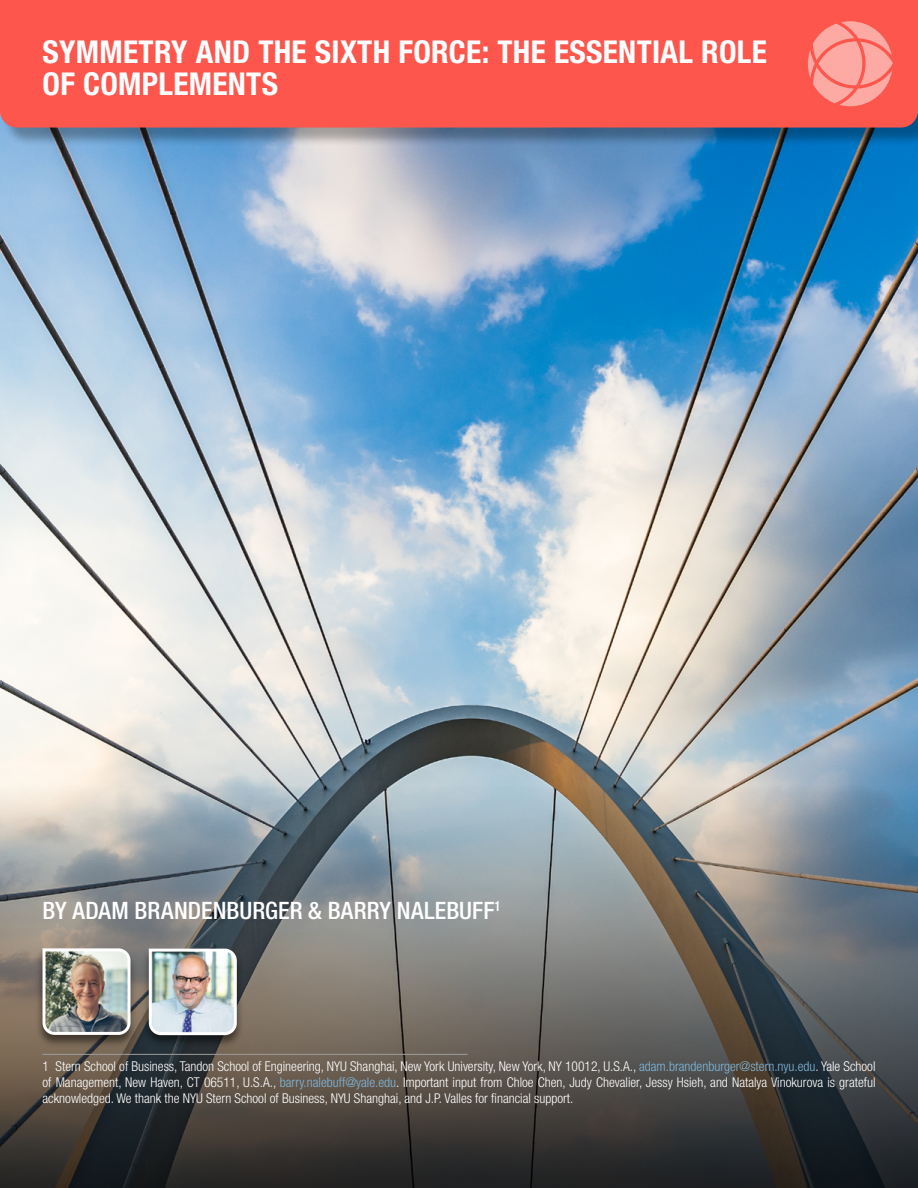
<style>
.page{position:relative;width:918px;height:1188px;background:#fff}
.page>*{position:absolute;margin:0;border:0;box-sizing:border-box;transform-origin:0 0}
.t1{font:700 condensed 31.5px/31.5px "Helvetica Neue LT Std";letter-spacing:.01em;color:#fff}
.t2{font:500 condensed 24px "Helvetica Neue LT Std";color:#fff}
.t3{font:300 condensed 13.5px/16.2px "Helvetica Neue LT Std";color:#fff;text-align:justify}
.s1{color:#80b7db}
</style>
<div class="page">
<img style="left:1px;top:128px;width:916px;height:659px">
<svg style="left:0;top:787px;width:918px;height:401px;background:#686969"></svg>
<div style="left:35px;top:947px;width:102px;height:101px;background:#000;opacity:.5"></div>
<img style="left:41px;top:947px;width:91px;height:89px">
<hr style="left:43px;top:1054px;width:425px;height:1px;background:#9d9d9c">
<div style="left:142px;top:948px;width:102px;height:100px;background:#000;opacity:.5"></div>
<img style="left:147px;top:947px;width:91px;height:90px">
<div style="left:2px;top:0;width:916px;height:146px;background:#000;opacity:.3"></div>
<div style="left:0;top:0;width:918px;height:128px;background:#fd564d"></div>
<svg style="left:808px;top:21px;width:85px;height:85px;background:#fd8b85"></svg>
<h1 class="t1" style="left:43px;top:36px;width:726px">SYMMETRY AND THE SIXTH FORCE: THE ESSENTIAL ROLE<br>OF COMPLEMENTS</h1>
<h2 class="t2" style="left:43px;top:896px;width:460px">BY ADAM BRANDENBURGER &amp; BARRY NALEBUFF<sup>1</sup></h2>
<p class="t3" style="left:43px;top:1058px;width:834px">1 Stern School of Business, Tandon School of Engineering, NYU Shanghai, New York University, New York, NY 10012, U.S.A., <span class="s1">adam.brandenburger@stern.nyu.edu</span>. Yale School of Management, New Haven, CT 06511, U.S.A., <span class="s1">barry.nalebuff@yale.edu</span>. Important input from Chloe Chen, Judy Chevalier, Jessy Hsieh, and Natalya Vinokurova is grateful acknowledged. We thank the NYU Stern School of Business, NYU Shanghai, and J.P. Valles for financial support.</p>
</div>
